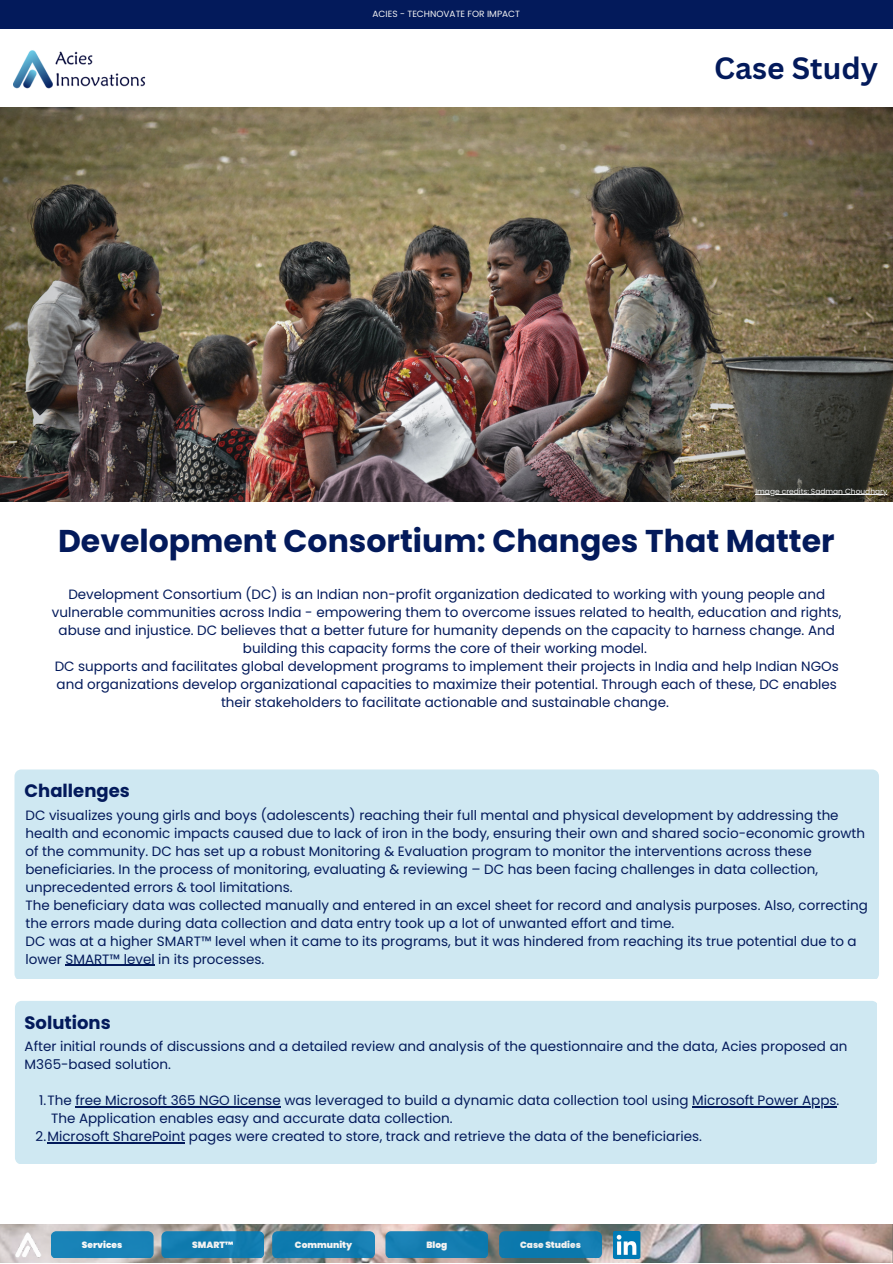
<style>
.page{position:relative;width:893px;height:1264px;background:#fff}
.page>*{position:absolute;margin:0;border:0;box-sizing:border-box;transform-origin:0 0}
.t1{font:700 31.5px "Poppins";color:#031a5b}
.t2{font:700 30px "Canva Sans";color:#031a5b}
.t3{font:700 18px "Poppins";color:#031a5b}
.t4{font:13.5px/18px "Poppins";color:#031a5b}
.t5{font:900 9px "Poppins";color:#fff}
.t6{font:9px "Poppins";color:#f2f2f2}
.t7{font:7.5px "Poppins";color:#f2f2f2}
</style>
<div class="page">
<div style="left:0;top:0;width:892px;height:29px;background:#031a5b"></div>
<img style="left:0;top:108px;width:892px;height:393px">
<img style="left:14px;top:50px;width:131px;height:39px">
<div style="left:14px;top:769px;width:864px;height:209px;background:#cfe8f2"></div>
<hr style="left:65px;top:964px;width:90px;height:1px;background:#031a5b">
<div style="left:15px;top:1001px;width:861px;height:162px;background:#cfe8f2"></div>
<img style="left:0;top:1224px;width:892px;height:38px">
<div style="left:272px;top:1231px;width:102px;height:26px;background:#117cb0;border-radius:6px"></div>
<div style="left:385px;top:1231px;width:103px;height:26px;background:#147db0;border-radius:6px"></div>
<div style="left:499px;top:1231px;width:102px;height:26px;background:linear-gradient(to right,#0a77ab,#147eb2);border-radius:6px"></div>
<div style="left:51px;top:1231px;width:102px;height:26px;background:#1882b7;border-radius:6px"></div>
<img style="left:613px;top:1231px;width:27px;height:27px">
<img style="left:14px;top:1231px;width:28px;height:27px">
<div style="left:161px;top:1231px;width:103px;height:26px;background:#127cb0;border-radius:6px"></div>
<hr style="left:755px;top:494px;width:132px;height:1px;background:#f2f2f2">
<hr style="left:75px;top:1106px;width:206px;height:1px;background:#031a5b">
<hr style="left:692px;top:1106px;width:144px;height:1px;background:#031a5b">
<hr style="left:47px;top:1142px;width:138px;height:1px;background:#031a5b">
<p class="t6" style="left:372px;top:7px;width:149px">ACIES - TECHNOVATE FOR IMPACT</p>
<h2 class="t2" style="left:714px;top:47px;width:165px">Case Study</h2>
<p class="t7" style="left:755px;top:485px;width:133px">Image credits: Sadman Choudhary</p>
<h1 class="t1" style="left:58px;top:519px;width:778px">Development Consortium: Changes That Matter</h1>
<p class="t4" style="left:52px;top:585px;width:791px;text-align:center">Development Consortium (DC) is an Indian non-profit organization dedicated to working with young people and vulnerable communities across India - empowering them to overcome issues related to health, education and rights, abuse and injustice. DC believes that a better future for humanity depends on the capacity to harness change. And building this capacity forms the core of their working model.<br>DC supports and facilitates global development programs to implement their projects in India and help Indian NGOs and organizations develop organizational capacities to maximize their potential. Through each of these, DC enables their stakeholders to facilitate actionable and sustainable change.</p>
<h3 class="t3" style="left:25px;top:778px;width:107px">Challenges</h3>
<p class="t4" style="left:25px;top:806px;width:843px">DC visualizes young girls and boys (adolescents) reaching their full mental and physical development by addressing the health and economic impacts caused due to lack of iron in the body, ensuring their own and shared socio-economic growth of the community. DC has set up a robust Monitoring &amp; Evaluation program to monitor the interventions across these beneficiaries. In the process of monitoring, evaluating &amp; reviewing – DC has been facing challenges in data collection, unprecedented errors &amp; tool limitations.<br>The beneficiary data was collected manually and entered in an excel sheet for record and analysis purposes. Also, correcting the errors made during data collection and data entry took up a lot of unwanted effort and time.<br>DC was at a higher SMART™ level when it came to its programs, but it was hindered from reaching its true potential due to a lower SMART™ level in its processes.</p>
<h3 class="t3" style="left:25px;top:1009px;width:88px">Solutions</h3>
<p class="t4" style="left:25px;top:1037px;width:824px">After initial rounds of discussions and a detailed review and analysis of the questionnaire and the data, Acies proposed an<br>M365-based solution.</p>
<p class="t4" style="left:39px;top:1091px;width:801px">1.The free Microsoft 365 NGO license was leveraged to build a dynamic data collection tool using Microsoft Power Apps.</p>
<p class="t4" style="left:51px;top:1109px;width:403px">The Application enables easy and accurate data collection.</p>
<p class="t4" style="left:36px;top:1127px;width:667px">2.Microsoft SharePoint pages were created to store, track and retrieve the data of the beneficiaries.</p>
<p class="t5" style="left:82px;top:1238px;width:42px">Services</p>
<p class="t5" style="left:192px;top:1238px;width:43px">SMART™</p>
<p class="t5" style="left:295px;top:1238px;width:59px">Community</p>
<p class="t5" style="left:426px;top:1238px;width:22px">Blog</p>
<p class="t5" style="left:520px;top:1238px;width:62px">Case Studies</p>
</div>
